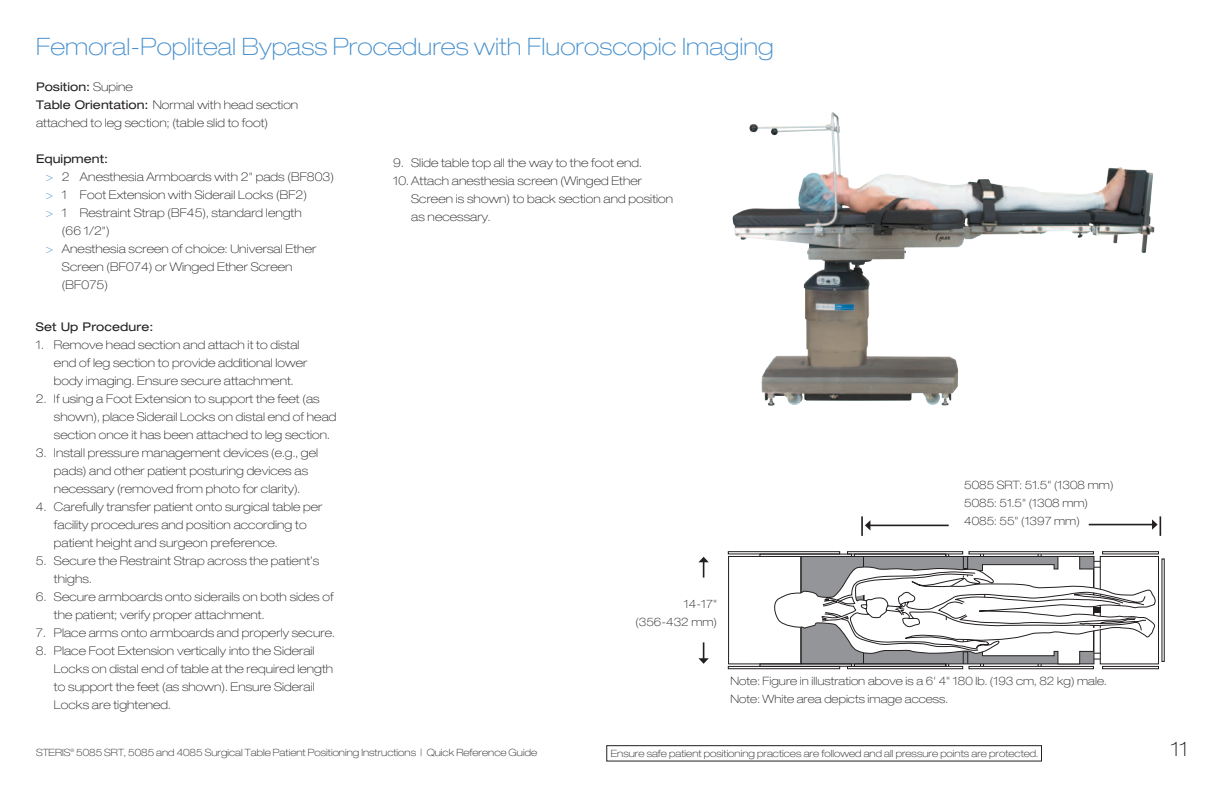
<style>
.page{position:relative;width:1224px;height:792px;background:#fff}
.page>*{position:absolute;margin:0;border:0;box-sizing:border-box;transform-origin:0 0}
.t1{font:100 expanded 24px "Helvetica Neue";letter-spacing:.005em;color:#468fcc}
.t2{font:100 expanded 20px "Helvetica Neue";color:#231f20}
.t3{font:100 expanded 12px/18px "Helvetica Neue";letter-spacing:.005em;color:#231f20}
.t4{font:expanded 12px "Helvetica Neue";letter-spacing:.005em;color:#231f20}
.t5{font:100 expanded 11.5px/18px "Helvetica Neue";letter-spacing:.005em;color:#231f20}
.t6{font:100 expanded 10px "Helvetica Neue";color:#231f20}
.t7{font:100 expanded 4.7px "Helvetica Neue";color:#231f20}
.s1{font-weight:400}
.s2{color:#468fcc}
</style>
<div class="page">
<div style="left:606px;top:745px;width:436px;height:16px;border:1px solid #231f20"></div>
<hr style="left:1089px;top:524px;width:64px;height:1px;background:#231f20">
<svg style="left:1152px;top:516px;width:9px;height:20px"></svg>
<hr style="left:861px;top:516px;width:2px;height:20px;background:#231f20">
<hr style="left:869px;top:525px;width:80px;height:1px;background:#231f20">
<svg style="left:865px;top:520px;width:5px;height:10px"></svg>
<div style="left:1102px;top:551px;width:57px;height:3px;border:1px solid #231f20"></div>
<div style="left:1102px;top:666px;width:57px;height:3px;border:1px solid #231f20"></div>
<div style="left:1100px;top:556px;width:59px;height:108px;border:1px solid #231f20"></div>
<div style="left:1162px;top:559px;width:3px;height:103px;border:1px solid #231f20"></div>
<div style="left:728px;top:556px;width:73px;height:108px;border:1px solid #231f20"></div>
<div style="left:728px;top:551px;width:112px;height:3px;border:1px solid #231f20"></div>
<div style="left:847px;top:551px;width:116px;height:3px;border:1px solid #231f20"></div>
<div style="left:969px;top:551px;width:125px;height:3px;border:1px solid #231f20"></div>
<div style="left:759px;top:554px;width:93px;height:3px;border:1px solid #231f20"></div>
<div style="left:728px;top:666px;width:112px;height:3px;border:1px solid #231f20"></div>
<div style="left:847px;top:666px;width:116px;height:3px;border:1px solid #231f20"></div>
<div style="left:969px;top:666px;width:125px;height:3px;border:1px solid #231f20"></div>
<div style="left:759px;top:663px;width:93px;height:4px;border:1px solid #231f20"></div>
<div style="left:854px;top:663px;width:92px;height:4px;border:1px solid #231f20"></div>
<svg style="left:772px;top:554px;width:384px;height:112px"></svg>
<svg style="left:698px;top:557px;width:11px;height:21px"></svg>
<svg style="left:698px;top:642px;width:11px;height:22px"></svg>
<img style="left:732px;top:113px;width:226px;height:293px">
<h1 class="t1" style="left:36px;top:32px;width:739px">Femoral-Popliteal Bypass Procedures with Fluoroscopic Imaging</h1>
<p class="t3" style="left:36px;top:78px;width:264px"><span class="s1">Position:</span> Supine<br><span class="s1">Table Orientation:</span> Normal with head section attached to leg section; (table slid to foot)</p>
<p class="t4" style="left:36px;top:152px;width:74px">Equipment:</p>
<p class="t3" style="left:46px;top:168px;width:289px"><span class="s2">&gt;</span> 2 Anesthesia Armboards with 2" pads (BF803)</p>
<p class="t3" style="left:46px;top:186px;width:262px"><span class="s2">&gt;</span> 1 Foot Extension with Siderail Locks (BF2)</p>
<p class="t3" style="left:46px;top:204px;width:257px"><span class="s2">&gt;</span> 1 Restraint Strap (BF45), standard length</p>
<p class="t3" style="left:62px;top:222px;width:49px">(66 1/2")</p>
<p class="t3" style="left:46px;top:240px;width:272px"><span class="s2">&gt;</span> Anesthesia screen of choice: Universal Ether</p>
<p class="t3" style="left:62px;top:258px;width:232px">Screen (BF074) or Winged Ether Screen</p>
<p class="t3" style="left:62px;top:276px;width:47px">(BF075)</p>
<p class="t4" style="left:36px;top:320px;width:119px">Set Up Procedure:</p>
<p class="t3" style="left:54px;top:336px;width:255px;text-indent:-18px">1. Remove head section and attach it to distal end of leg section to provide additional lower body imaging. Ensure secure attachment.</p>
<p class="t3" style="left:54px;top:390px;width:284px;text-indent:-18px">2. If using a Foot Extension to support the feet (as shown), place Siderail Locks on distal end of head section once it has been attached to leg section.</p>
<p class="t3" style="left:54px;top:444px;width:266px;text-indent:-18px">3. Install pressure management devices (e.g., gel pads) and other patient posturing devices as necessary (removed from photo for clarity).</p>
<p class="t3" style="left:54px;top:498px;width:270px;text-indent:-18px">4. Carefully transfer patient onto surgical table per facility procedures and position according to patient height and surgeon preference.</p>
<p class="t3" style="left:54px;top:552px;width:267px;text-indent:-18px">5. Secure the Restraint Strap across the patient’s thighs.</p>
<p class="t3" style="left:54px;top:588px;width:281px;text-indent:-18px">6. Secure armboards onto siderails on both sides of the patient; verify proper attachment.</p>
<p class="t3" style="left:36px;top:624px;width:300px">7. Place arms onto armboards and properly secure.</p>
<p class="t3" style="left:54px;top:642px;width:281px;text-indent:-18px">8. Place Foot Extension vertically into the Siderail Locks on distal end of table at the required length to support the feet (as shown). Ensure Siderail Locks are tightened.</p>
<p class="t3" style="left:393px;top:153px;width:250px">9. Slide table top all the way to the foot end.</p>
<p class="t3" style="left:411px;top:171px;width:263px;text-indent:-18px">10. Attach anesthesia screen (Winged Ether<br>Screen is shown) to back section and position as necessary.</p>
<p class="t5" style="left:964px;top:476px;width:151px">5085 SRT: 51.5" (1308 mm)<br>5085: 51.5" (1308 mm)<br>4085: 55" (1397 mm)</p>
<p class="t5" style="left:636px;top:594px;width:83px;text-align:right">14-17" (356-432 mm)</p>
<p class="t5" style="left:731px;top:671px;width:378px">Note: Figure in illustration above is a 6' 4" 180 lb. (193 cm, 82 kg) male.<br>Note: White area depicts image access.</p>
<p class="t6" style="left:36px;top:747px;width:36px">STERIS</p>
<p class="t7" style="left:70px;top:747px;width:5px">®</p>
<p class="t6" style="left:76px;top:747px;width:462px">5085 SRT, 5085 and 4085 Surgical Table Patient Positioning Instructions | Quick Reference Guide</p>
<p class="t6" style="left:611px;top:747px;width:429px">Ensure safe patient positioning practices are followed and all pressure points are protected.</p>
<h2 class="t2" style="left:1171px;top:737px;width:19px">11</h2>
</div>
